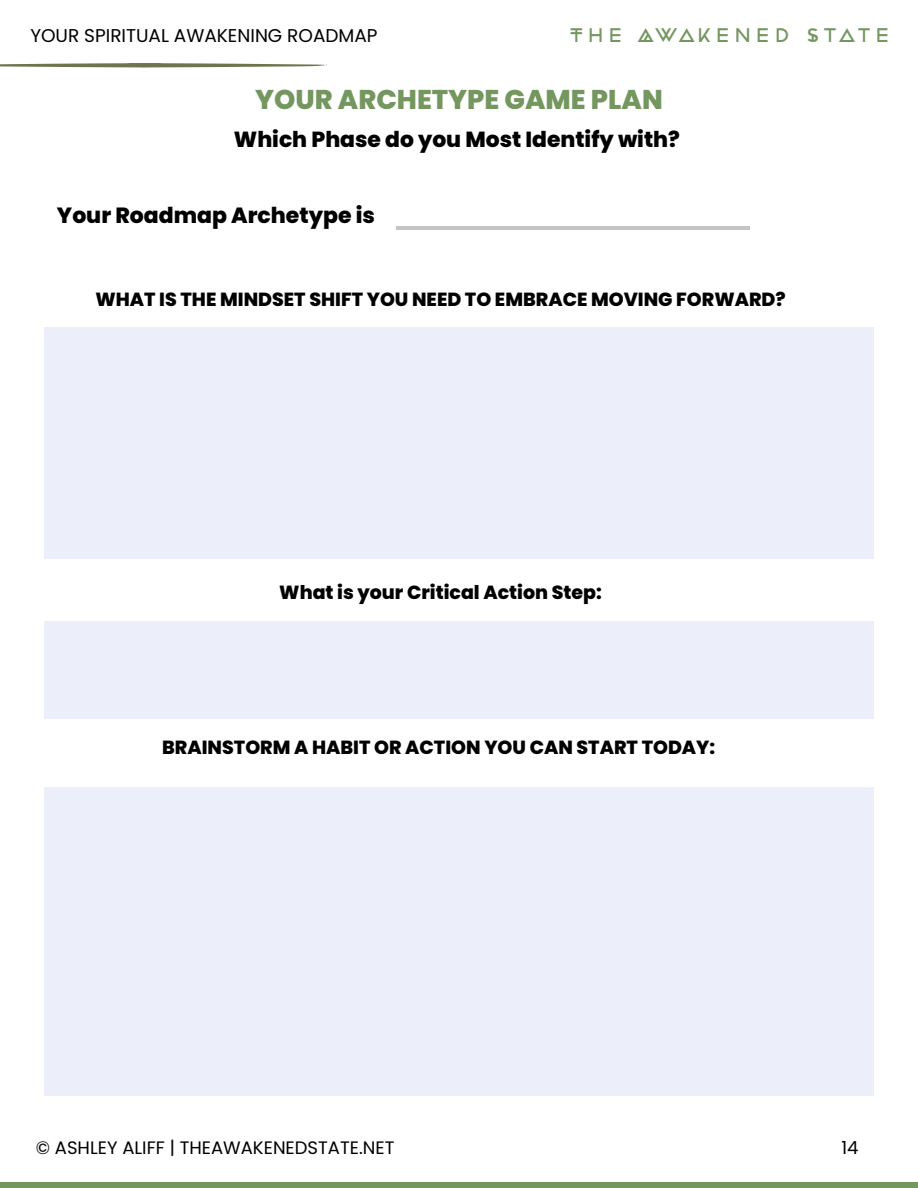
<style>
.page{position:relative;width:918px;height:1188px;background:#fff}
.page>*{position:absolute;margin:0;border:0;box-sizing:border-box;transform-origin:0 0}
.t1{font:800 27.15px "Poppins";color:#74965f}
.t2{font:800 21.9px "Poppins";color:#000}
.t3{font:21.9px "Ohmega Sans";color:#74965f}
.t4{font:800 18.9px "Poppins";color:#000}
.t5{font:18.45px "Poppins";color:#000}
.t6{font:18px "Poppins";color:#000}
</style>
<div class="page">
<svg style="left:0;top:63px;width:327px;height:4px"></svg>
<div style="left:0;top:1182px;width:918px;height:6px;background:#74965f"></div>
<hr style="left:396px;top:226px;width:354px;height:4px;background:#c4c4c4">
<div style="left:44px;top:622px;width:830px;height:97px;background:#eceffa"></div>
<div style="left:44px;top:788px;width:830px;height:308px;background:#eceffa"></div>
<div style="left:44px;top:328px;width:830px;height:231px;background:#eceffa"></div>
<p class="t5" style="left:30px;top:22px;width:349px">YOUR SPIRITUAL AWAKENING ROADMAP</p>
<p class="t3" style="left:568px;top:20px;width:326px">THE AWAKENED STATE</p>
<p class="t1" style="left:255px;top:81px;width:409px">YOUR ARCHETYPE GAME PLAN</p>
<p class="t2" style="left:234px;top:124px;width:448px">Which Phase do you Most Identify with?</p>
<p class="t2" style="left:57px;top:200px;width:320px">Your Roadmap Archetype is</p>
<p class="t4" style="left:95px;top:286px;width:692px">WHAT IS THE MINDSET SHIFT YOU NEED TO EMBRACE MOVING FORWARD?</p>
<p class="t4" style="left:279px;top:580px;width:324px">What is your Critical Action Step:</p>
<p class="t4" style="left:162px;top:734px;width:555px">BRAINSTORM A HABIT OR ACTION YOU CAN START TODAY:</p>
<p class="t6" style="left:36px;top:1135px;width:360px">© ASHLEY ALIFF | THEAWAKENEDSTATE.NET</p>
<p class="t6" style="left:841px;top:1135px;width:19px">14</p>
</div>
